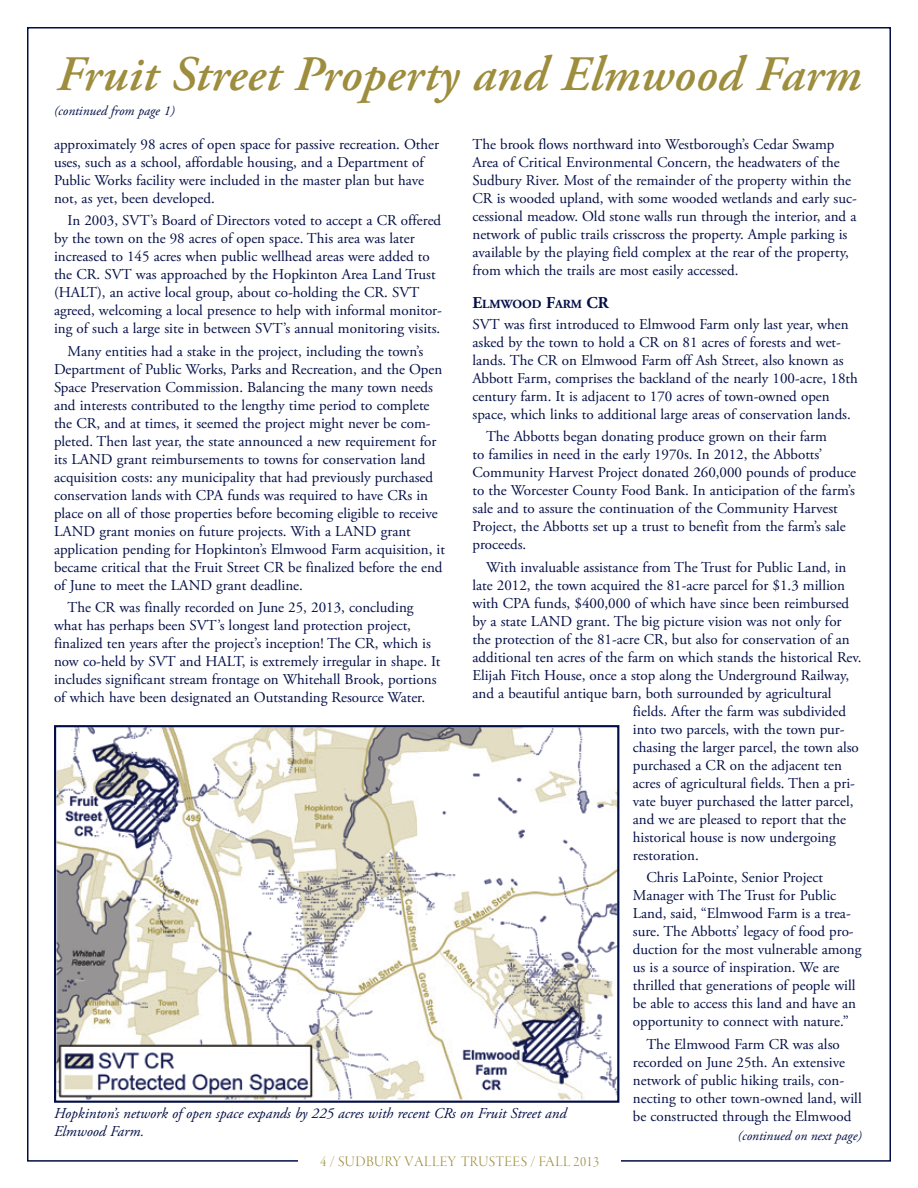
<style>
.page{position:relative;width:918px;height:1188px;background:#fff}
.page>*{position:absolute;margin:0;border:0;box-sizing:border-box;transform-origin:0 0}
.t1{font:italic 600 49.5px "Adobe Garamond Pro";letter-spacing:.005em;color:#9d8d3d}
.t2{font:15px/18px "Adobe Garamond Pro";color:#030e46}
.t3{font:italic 15px/18px "Adobe Garamond Pro";color:#030e46}
.t4{font:15px "Garamond Premr Pro Lt Disp";letter-spacing:.025em;color:#9d8d3d}
.t5{font:italic 13.5px "Adobe Garamond Pro";color:#030e46}
.t6{font:700 12.3px "Adobe Garamond Pro";color:#030e46}
.s1{font-size:16.5px}
</style>
<div class="page">
<img style="left:57px;top:728px;width:559px;height:372px">
<div style="left:54px;top:725px;width:565px;height:378px;border:2px solid #030e46"></div>
<h1 class="t1" style="left:57px;top:46px;width:806px">Fruit Street Property and Elmwood Farm</h1>
<p class="t2" style="left:54px;top:135px;width:387px">approximately 98 acres of open space for passive recreation. Other uses, such as a school, affordable housing, and a Department of Public Works facility were included in the master plan but have not, as yet, been developed.</p>
<p class="t2" style="left:54px;top:212px;width:390px;text-indent:14px">In 2003, SVT’s Board of Directors voted to accept a CR offered by the town on the 98 acres of open space. This area was later increased to 145 acres when public wellhead areas were added to the CR. SVT was approached by the Hopkinton Area Land Trust (HALT), an active local group, about co-holding the CR. SVT agreed, welcoming a local presence to help with informal monitor&shy;ing of such a large site in between SVT’s annual monitoring visits.</p>
<p class="t2" style="left:54px;top:342px;width:393px;text-indent:14px">Many entities had a stake in the project, including the town’s Department of Public Works, Parks and Recreation, and the Open Space Preservation Commission. Balancing the many town needs and interests contributed to the lengthy time period to complete the CR, and at times, it seemed the project might never be com&shy;pleted. Then last year, the state announced a new requirement for its LAND grant reimbursements to towns for conservation land acquisition costs: any municipality that had previously purchased conservation lands with CPA funds was required to have CRs in place on all of those properties before becoming eligible to receive LAND grant monies on future projects. With a LAND grant application pending for Hopkinton’s Elmwood Farm acquisition, it became critical that the Fruit Street CR be finalized before the end of June to meet the LAND grant deadline.</p>
<p class="t2" style="left:54px;top:599px;width:388px;text-indent:14px">The CR was finally recorded on June 25, 2013, concluding what has perhaps been SVT’s longest land protection project, finalized ten years after the project’s inception! The CR, which is now co-held by SVT and HALT, is extremely irregular in shape. It includes significant stream frontage on Whitehall Brook, portions of which have been designated an Outstanding Resource Water.</p>
<p class="t5" style="left:54px;top:103px;width:122px">(continued from page 1)</p>
<p class="t2" style="left:472px;top:135px;width:386px">The brook flows northward into Westborough’s Cedar Swamp Area of Critical Environmental Concern, the headwaters of the Sudbury River. Most of the remainder of the property within the CR is wooded upland, with some wooded wetlands and early suc&shy;cessional meadow. Old stone walls run through the interior, and a network of public trails crisscross the property. Ample parking is available by the playing field complex at the rear of the property, from which the trails are most easily accessed.</p>
<p class="t6" style="left:472px;top:297px;width:138px"><span class="s1">E</span>LMWOOD <span class="s1">F</span>ARM <span class="s1">CR</span></p>
<p class="t2" style="left:472px;top:315px;width:387px">SVT was first introduced to Elmwood Farm only last year, when asked by the town to hold a CR on 81 acres of forests and wet&shy;lands. The CR on Elmwood Farm off Ash Street, also known as Abbott Farm, comprises the backland of the nearly 100-acre, 18th century farm. It is adjacent to 170 acres of town-owned open space, which links to additional large areas of conservation lands.</p>
<p class="t2" style="left:472px;top:428px;width:385px;text-indent:14px">The Abbotts began donating produce grown on their farm<br>to families in need in the early 1970s. In 2012, the Abbotts’ Community Harvest Project donated 260,000 pounds of produce to the Worcester County Food Bank. In anticipation of the farm’s sale and to assure the continuation of the Community Harvest Project, the Abbotts set up a trust to benefit from the farm’s sale proceeds.</p>
<p class="t2" style="left:486px;top:558px;width:362px">With invaluable assistance from The Trust for Public Land, in</p>
<p class="t2" style="left:472px;top:576px;width:374px">late 2012, the town acquired the 81-acre parcel for $1.3 million</p>
<p class="t2" style="left:472px;top:594px;width:378px">with CPA funds, $400,000 of which have since been reimbursed</p>
<p class="t2" style="left:472px;top:612px;width:371px">by a state LAND grant. The big picture vision was not only for</p>
<p class="t2" style="left:472px;top:630px;width:379px">the protection of the 81-acre CR, but also for conservation of an</p>
<p class="t2" style="left:472px;top:648px;width:391px">additional ten acres of the farm on which stands the historical Rev.</p>
<p class="t2" style="left:472px;top:666px;width:378px">Elijah Fitch House, once a stop along the Underground Railway,</p>
<p class="t2" style="left:472px;top:684px;width:361px">and a beautiful antique barn, both surrounded by agricultural</p>
<p class="t2" style="left:633px;top:702px;width:215px">fields. After the farm was subdivided</p>
<p class="t2" style="left:633px;top:720px;width:213px">into two parcels, with the town pur-</p>
<p class="t2" style="left:633px;top:738px;width:228px">chasing the larger parcel, the town also</p>
<p class="t2" style="left:633px;top:756px;width:211px">purchased a CR on the adjacent ten</p>
<p class="t2" style="left:633px;top:774px;width:224px">acres of agricultural fields. Then a pri-</p>
<p class="t2" style="left:633px;top:792px;width:222px">vate buyer purchased the latter parcel,</p>
<p class="t2" style="left:633px;top:810px;width:215px">and we are pleased to report that the</p>
<p class="t2" style="left:633px;top:828px;width:204px">historical house is now undergoing</p>
<p class="t2" style="left:633px;top:846px;width:67px">restoration.</p>
<p class="t2" style="left:633px;top:869px;width:230px;text-indent:14px">Chris LaPointe, Senior Project Manager with The Trust for Public Land, said, “Elmwood Farm is a trea&shy;sure. The Abbotts’ legacy of food pro&shy;duction for the most vulnerable among us is a source of inspiration. We are thrilled that generations of people will be able to access this land and have an opportunity to connect with nature.”</p>
<p class="t2" style="left:633px;top:1035px;width:230px;text-indent:14px">The Elmwood Farm CR was also recorded on June 25th. An extensive network of public hiking trails, con&shy;necting to other town-owned land, will be constructed through the Elmwood</p>
<p class="t5" style="left:738px;top:1127px;width:125px">(continued on next page)</p>
<p class="t3" style="left:54px;top:1105px;width:514px">Hopkinton’s network of open space expands by 225 acres with recent CRs on Fruit Street and<br>Elmwood Farm.</p>
<p class="t4" style="left:320px;top:1154px;width:280px">4 / SUDBURY VALLEY TRUSTEES / FALL 2013</p>
</div>
